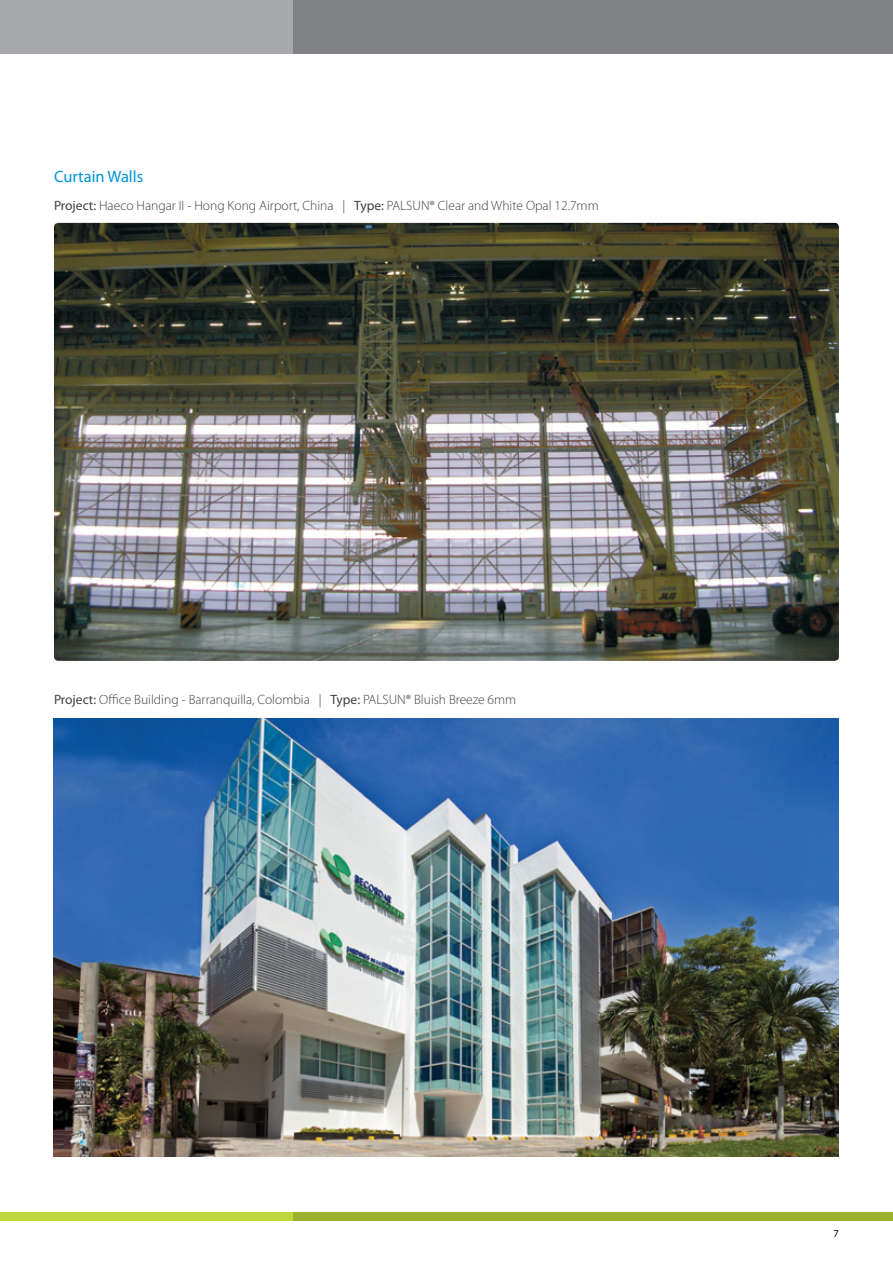
<style>
.page{position:relative;width:893px;height:1263px;background:#fff}
.page>*{position:absolute;margin:0;border:0;box-sizing:border-box;transform-origin:0 0}
.t1{font:16.5px "Myriad Pro";color:#0095da}
.t2{font:300 13.5px "Myriad Pro";color:#414042}
.t3{font:10.5px "Myriad Pro";color:#000}
.s1{font-weight:400}
</style>
<div class="page">
<div style="left:293px;top:0;width:600px;height:54px;background:#808285"></div>
<div style="left:0;top:0;width:293px;height:54px;background:#a7a9ac"></div>
<div style="left:293px;top:1212px;width:600px;height:9px;background:#9cb332"></div>
<div style="left:0;top:1212px;width:293px;height:9px;background:#bed73d"></div>
<img style="left:54px;top:223px;width:785px;height:438px">
<img style="left:54px;top:719px;width:785px;height:438px">
<p class="t1" style="left:54px;top:168px;width:91px">Curtain Walls</p>
<p class="t2" style="left:54px;top:198px;width:546px"><span class="s1">Project:</span> Haeco Hangar II - Hong Kong Airport, China | <span class="s1">Type:</span> PALSUN® Clear and White Opal 12.7mm</p>
<p class="t2" style="left:54px;top:692px;width:464px"><span class="s1">Project:</span> Office Building - Barranquilla, Colombia | <span class="s1">Type:</span> PALSUN® Bluish Breeze 6mm</p>
<p class="t3" style="left:834px;top:1228px;width:7px">7</p>
</div>
